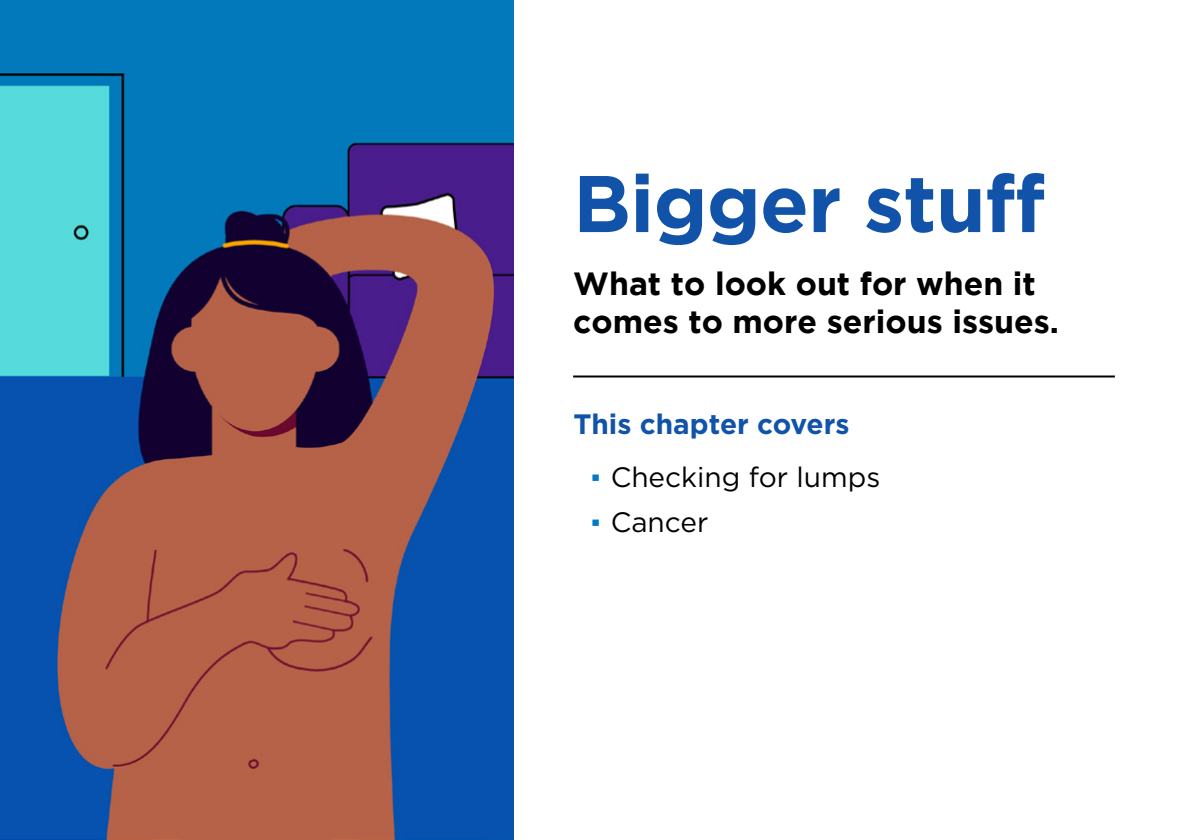
<style>
.page{position:relative;width:1191px;height:840px;background:#fff}
.page>*{position:absolute;margin:0;border:0;box-sizing:border-box;transform-origin:0 0}
.t1{font:700 80px "Gotham";letter-spacing:-.01em;color:#1253aa}
.t2{font:700 32px/38.4px "Gotham";color:#000}
.t3{font:28px "Gotham";color:#000}
.t4{font:700 28px "Gotham";color:#1253aa}
.s1{font-family:"Arial";font-weight:900;color:#0279c8}
</style>
<div class="page">
<hr style="left:573px;top:375px;width:541px;height:2px;background:#020203">
<img style="left:0;top:0;width:513px;height:838px">
<h1 class="t1" style="left:573px;top:157px;width:473px">Bigger stuff</h1>
<h2 class="t2" style="left:573px;top:263px;width:487px">What to look out for when it comes to more serious issues.</h2>
<h3 class="t4" style="left:573px;top:405px;width:277px">This chapter covers</h3>
<p class="t3" style="left:590px;top:458px;width:291px"><span class="s1">▪</span> Checking for lumps</p>
<p class="t3" style="left:590px;top:504px;width:119px"><span class="s1">▪</span> Cancer</p>
</div>
